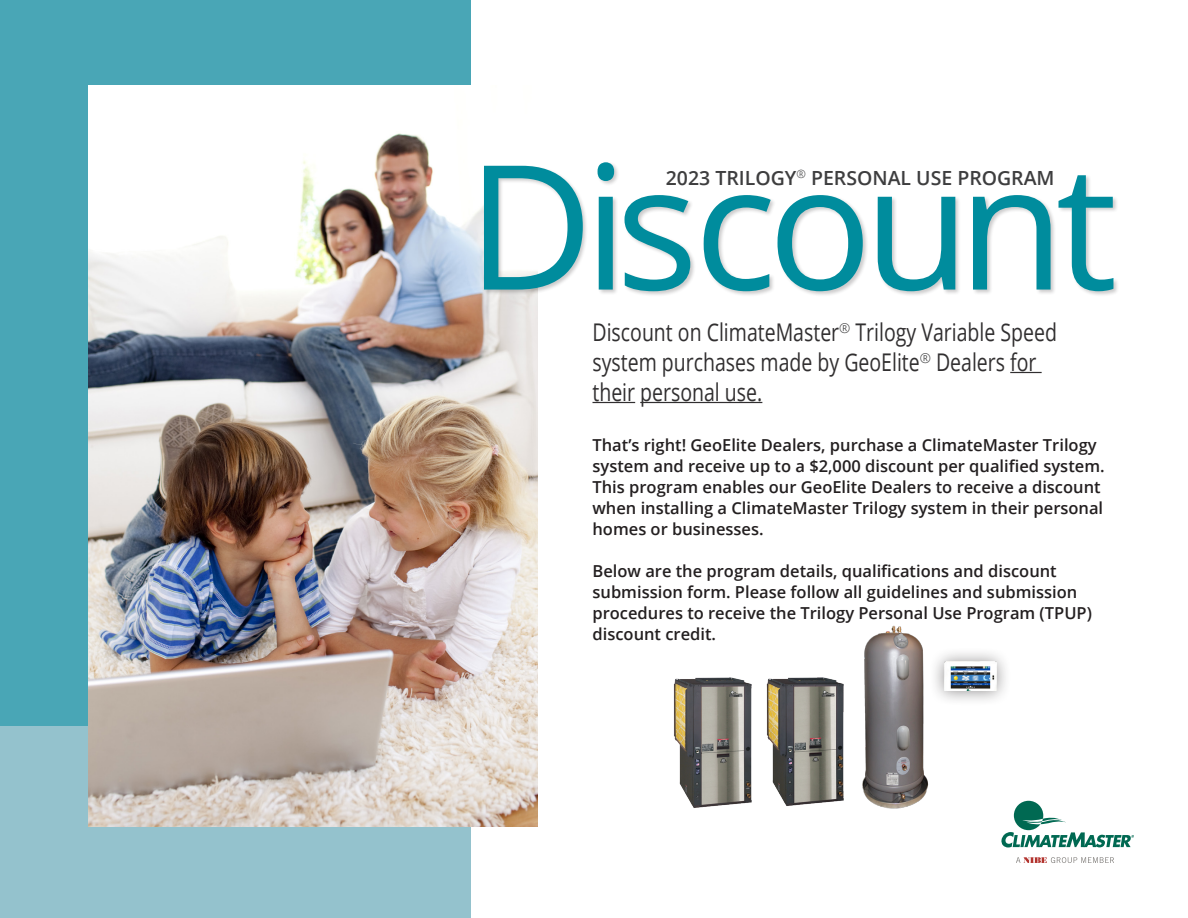
<style>
.page{position:relative;width:1188px;height:918px;background:#fff}
.page>*{position:absolute;margin:0;border:0;box-sizing:border-box;transform-origin:0 0}
.t1{font:173.4px "Open Sans";letter-spacing:-.05em;color:#008c9d}
.t2{font:24.3px/30px "Open Sans";color:#312f30;scale:.8 1}
.t3{font:600 19.5px "Open Sans";color:#3e3e3f}
.t4{font:600 16.5px/21px "Open Sans";color:#231f20}
</style>
<div class="page">
<div style="left:0;top:0;width:471px;height:741px;background:#49a6b6"></div>
<div style="left:0;top:727px;width:471px;height:191px;background:#94c2cd"></div>
<hr style="left:1010px;top:372px;width:32px;height:1px;background:#312f30">
<hr style="left:592px;top:402px;width:43px;height:1px;background:#312f30">
<hr style="left:640px;top:402px;width:122px;height:1px;background:#312f30">
<svg style="left:1016px;top:857px;width:98px;height:6px"></svg>
<svg style="left:1001px;top:801px;width:133px;height:46px"></svg>
<img style="left:674px;top:677px;width:78px;height:131px">
<img style="left:766px;top:677px;width:78px;height:129px">
<img style="left:862px;top:625px;width:67px;height:184px">
<div style="left:929px;top:646px;width:83px;height:60px;background:#231f20;opacity:.5"></div>
<img style="left:944px;top:662px;width:53px;height:29px">
<img style="left:89px;top:85px;width:448px;height:742px">
<div style="left:483px;top:161px;width:636px;height:136px;background:#231f20;opacity:.23"></div>
<p class="t1" style="left:467px;top:108px;width:652px">Discount</p>
<p class="t3" style="left:666px;top:164px;width:390px">2023 TRILOGY<sup>®</sup> PERSONAL USE PROGRAM</p>
<p class="t2" style="left:592px;top:316px;width:582px">Discount on ClimateMaster<sup>®</sup> Trilogy Variable Speed system purchases made by GeoElite<sup>®</sup> Dealers for their personal use.</p>
<p class="t4" style="left:592px;top:434px;width:514px">That’s right! GeoElite Dealers, purchase a ClimateMaster Trilogy system and receive up to a $2,000 discount per qualified system.<br>This program enables our GeoElite Dealers to receive a discount when installing a ClimateMaster Trilogy system in their personal homes or businesses.</p>
<p class="t4" style="left:592px;top:560px;width:501px">Below are the program details, qualifications and discount submission form. Please follow all guidelines and submission procedures to receive the Trilogy Personal Use Program (TPUP) discount credit.</p>
</div>
